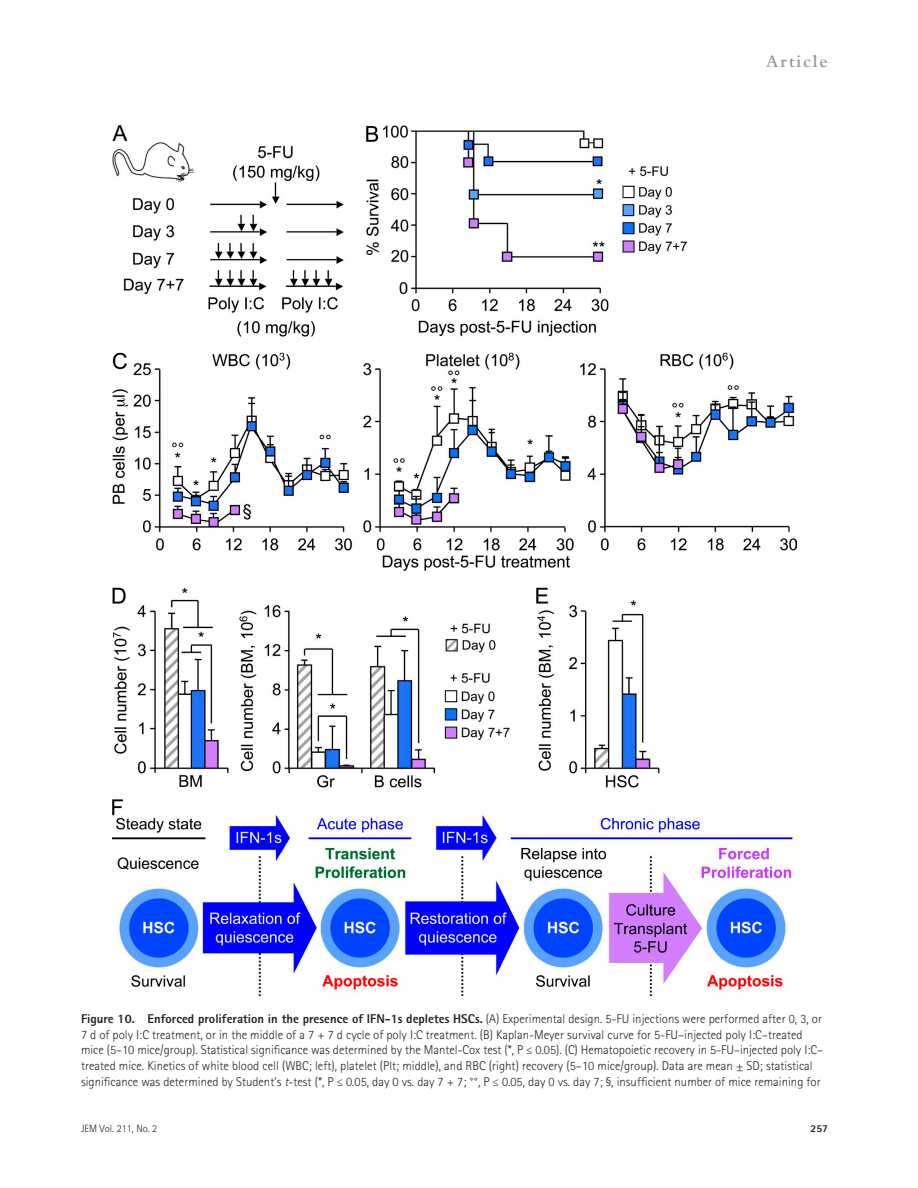
<style>
.page{position:relative;width:918px;height:1188px;background:#fff}
.page>*{position:absolute;margin:0;border:0;box-sizing:border-box;transform-origin:0 0}
.t1{font:600 18px "Bembo Std";letter-spacing:.1em;color:#949698}
.t2{font:300 12.75px/15.8px "Rotis Sans Serif Std";color:#231f20}
.t3{font:300 10.5px "Rotis Sans Serif Std";color:#231f20}
.t4{font:800 10.5px "Rotis Sans Serif Std";color:#231f20}
.s1{font-weight:800}
.s2{font-style:italic}
</style>
<div class="page">
<img style="left:113px;top:125px;width:683px;height:871px">
<h1 class="t1" style="left:766px;top:51px;width:64px">Article</h1>
<p class="t2" style="left:81px;top:1011px;width:744px"><span class="s1">Figure 10. Enforced proliferation in the presence of IFN-1s depletes HSCs.</span> (A) Experimental design. 5-FU injections were performed after 0, 3, or 7 d of poly I:C treatment, or in the middle of a 7 + 7 d cycle of poly I:C treatment. (B) Kaplan-Meyer survival curve for 5-FU–injected poly I:C–treated mice (5–10 mice/group). Statistical significance was determined by the Mantel-Cox test (*, P ≤ 0.05). (C) Hematopoietic recovery in 5-FU–injected poly I:C– treated mice. Kinetics of white blood cell (WBC; left), platelet (Plt; middle), and RBC (right) recovery (5–10 mice/group). Data are mean ± SD; statistical significance was determined by Student’s <span class="s2">t</span>-test (*, P ≤ 0.05, day 0 vs. day 7 + 7; °°, P ≤ 0.05, day 0 vs. day 7; §, insufficient number of mice remaining for</p>
<p class="t3" style="left:81px;top:1123px;width:78px">JEM Vol. 211, No. 2</p>
<p class="t4" style="left:811px;top:1122px;width:19px">257</p>
</div>
